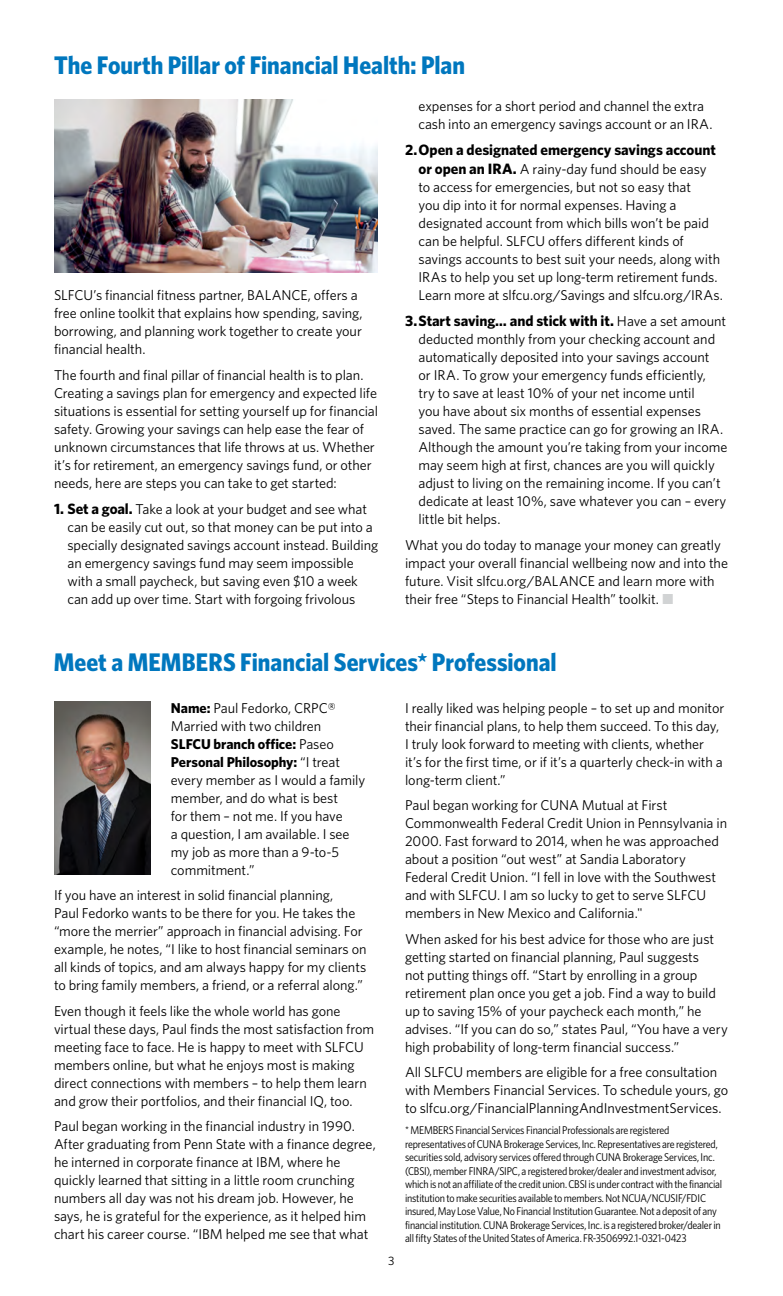
<style>
.page{position:relative;width:783px;height:1296px;background:#fff}
.page>*{position:absolute;margin:0;border:0;box-sizing:border-box;transform-origin:0 0}
.t1{font:700 25.5px "Whitney Narrow";color:#0077be}
.t2{font:700 15px "Whitney";letter-spacing:-.005em;color:#000}
.t3{font:14.25px/18px "Whitney";letter-spacing:-.005em;color:#000}
.t4{font:12.15px "Whitney";color:#000}
.t5{font:11.25px/13.5px "Whitney Narrow";letter-spacing:-.015em;color:#000}
.s1{font-weight:700;font-size:15px}
.s2{font-weight:400;font-size:14.25px}
.s3{color:#d1d3d4}
.s4{font-weight:700}
</style>
<div class="page">
<img style="left:54px;top:100px;width:324px;height:172px">
<img style="left:54px;top:701px;width:97px;height:173px">
<h1 class="t1" style="left:54px;top:48px;width:413px">The Fourth Pillar of Financial Health: Plan</h1>
<p class="t3" style="left:54px;top:286px;width:310px">SLFCU’s financial fitness partner, BALANCE, offers a free online toolkit that explains how spending, saving, borrowing, and planning work together to create your financial health.</p>
<p class="t3" style="left:54px;top:365px;width:326px">The fourth and final pillar of financial health is to plan.<br>Creating a savings plan for emergency and expected life situations is essential for setting yourself up for financial safety. Growing your savings can help ease the fear of unknown circumstances that life throws at us. Whether it’s for retirement, an emergency savings fund, or other needs, here are steps you can take to get started:</p>
<p class="t3" style="left:67px;top:500px;width:312px;text-indent:-13px"><span class="s1">1. Set a goal.</span> Take a look at your budget and see what can be easily cut out, so that money can be put into a specially designated savings account instead. Building an emergency savings fund may seem impossible with a small paycheck, but saving even $10 a week can add up over time. Start with forgoing frivolous</p>
<p class="t3" style="left:418px;top:97px;width:296px">expenses for a short period and channel the extra cash into an emergency savings account or an IRA.</p>
<p class="t2" style="left:405px;top:140px;width:312px">2.Open a designated emergency savings account</p>
<p class="t3" style="left:418px;top:160px;width:306px"><span class="s1">or open an IRA.</span> A rainy-day fund should be easy<br>to access for emergencies, but not so easy that<br>you dip into it for normal expenses. Having a designated account from which bills won’t be paid can be helpful. SLFCU offers different kinds of savings accounts to best suit your needs, along with IRAs to help you set up long-term retirement funds.<br>Learn more at slfcu.org/Savings and slfcu.org/IRAs.</p>
<p class="t2" style="left:405px;top:311px;width:323px">3.Start saving… and stick with it. <span class="s2">Have a set amount</span></p>
<p class="t3" style="left:419px;top:330px;width:311px">deducted monthly from your checking account and automatically deposited into your savings account<br>or IRA. To grow your emergency funds efficiently,<br>try to save at least 10% of your net income until<br>you have about six months of essential expenses saved. The same practice can go for growing an IRA.<br>Although the amount you’re taking from your income may seem high at first, chances are you will quickly adjust to living on the remaining income. If you can’t dedicate at least 10%, save whatever you can – every little bit helps.</p>
<p class="t3" style="left:405px;top:536px;width:325px">What you do today to manage your money can greatly impact your overall financial wellbeing now and into the future. Visit slfcu.org/BALANCE and learn more with their free “Steps to Financial Health” toolkit. <span class="s3">■</span></p>
<h1 class="t1" style="left:54px;top:645px;width:504px">Meet a MEMBERS Financial Services* Professional</h1>
<p class="t3" style="left:171px;top:698px;width:196px"><span class="s4">Name:</span> Paul Fedorko, CRPC®<br>Married with two children<br><span class="s4">SLFCU branch office:</span> Paseo<br><span class="s4">Personal Philosophy:</span> “I treat every member as I would a family member, and do what is best<br>for them – not me. If you have<br>a question, I am available. I see my job as more than a 9-to-5 commitment.”</p>
<p class="t3" style="left:54px;top:886px;width:314px">If you have an interest in solid financial planning,<br>Paul Fedorko wants to be there for you. He takes the “more the merrier” approach in financial advising. For example, he notes, “I like to host financial seminars on all kinds of topics, and am always happy for my clients to bring family members, a friend, or a referral along.”</p>
<p class="t3" style="left:54px;top:1001px;width:322px">Even though it feels like the whole world has gone virtual these days, Paul finds the most satisfaction from meeting face to face. He is happy to meet with SLFCU members online, but what he enjoys most is making direct connections with members – to help them learn and grow their portfolios, and their financial IQ, too.</p>
<p class="t3" style="left:54px;top:1117px;width:323px">Paul began working in the financial industry in 1990.<br>After graduating from Penn State with a finance degree, he interned in corporate finance at IBM, where he quickly learned that sitting in a little room crunching numbers all day was not his dream job. However, he says, he is grateful for the experience, as it helped him chart his career course. “IBM helped me see that what</p>
<p class="t4" style="left:388px;top:1253px;width:8px">3</p>
<p class="t3" style="left:405px;top:698px;width:321px">I really liked was helping people – to set up and monitor their financial plans, to help them succeed. To this day, I truly look forward to meeting with clients, whether it’s for the first time, or if it’s a quarterly check-in with a long-term client.”</p>
<p class="t3" style="left:405px;top:796px;width:324px">Paul began working for CUNA Mutual at First Commonwealth Federal Credit Union in Pennsylvania in 2000. Fast forward to 2014, when he was approached about a position “out west” at Sandia Laboratory Federal Credit Union. “I fell in love with the Southwest and with SLFCU. I am so lucky to get to serve SLFCU members in New Mexico and California."</p>
<p class="t3" style="left:405px;top:929px;width:324px">When asked for his best advice for those who are just getting started on financial planning, Paul suggests<br>not putting things off. “Start by enrolling in a group retirement plan once you get a job. Find a way to build up to saving 15% of your paycheck each month,” he advises. “If you can do so,” states Paul, “You have a very high probability of long-term financial success.”</p>
<p class="t3" style="left:405px;top:1063px;width:325px">All SLFCU members are eligible for a free consultation with Members Financial Services. To schedule yours, go to slfcu.org/FinancialPlanningAndInvestmentServices.</p>
<p class="t5" style="left:405px;top:1123px;width:319px">* MEMBERS Financial Services Financial Professionals are registered representatives of CUNA Brokerage Services, Inc. Representatives are registered, securities sold, advisory services offered through CUNA Brokerage Services, Inc. (CBSI), member FINRA/SIPC, a registered broker/dealer and investment advisor, which is not an affiliate of the credit union. CBSI is under contract with the financial institution to make securities available to members. Not NCUA/NCUSIF/FDIC insured, May Lose Value, No Financial Institution Guarantee. Not a deposit of any financial institution. CUNA Brokerage Services, Inc. is a registered broker/dealer in all fifty States of the United States of America. FR-3506992.1-0321-0423</p>
</div>
